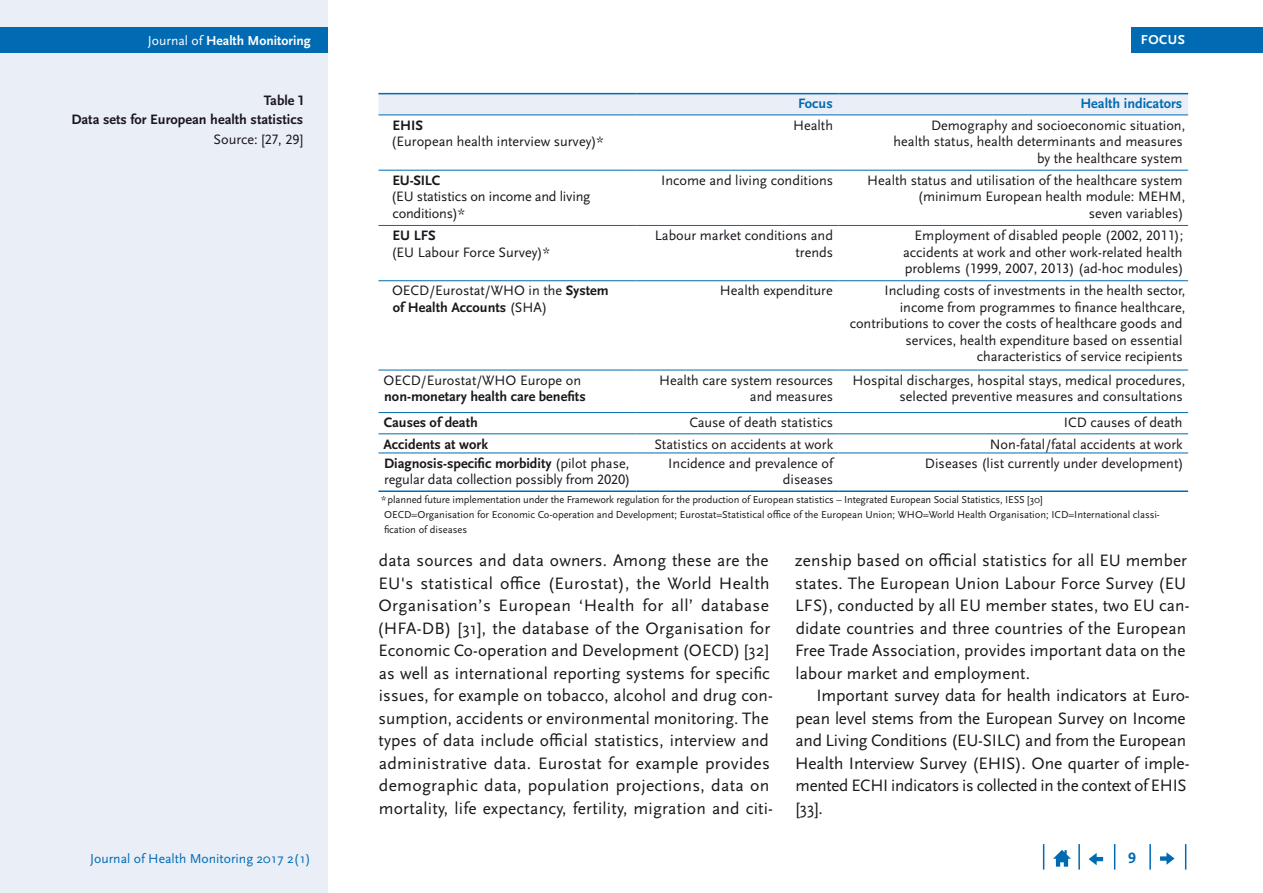
<style>
.page{position:relative;width:1263px;height:893px;background:#fff}
.page>*{position:absolute;margin:0;border:0;box-sizing:border-box;transform-origin:0 0}
.Copy{font:17.25px/22.5px "Scala Sans Pro";letter-spacing:.01em;color:#1a171c}
.Copy_Einzug{font:17.25px/22.5px "Scala Sans Pro";letter-spacing:-.01em;color:#1a171c}
.t1{font:700 15.75px "Scala Sans Pro";color:#006bb3}
.Tab_Text_r_Ziffern{font:14.25px/16.5px "Scala Sans Pro";color:#1a171c;text-align:right}
.Tab_Text_l_Einzug{font:14.25px/16.5px "Scala Sans Pro";color:#1a171c}
.Tab_Text_lb_blau{font:700 14.25px/19.5px "Scala Sans Pro";color:#1a171c}
.Tab_Text_lb{font:14.25px/16.5px "Scala Sans Pro";letter-spacing:-.01em;color:#1a171c}
.Tab_Text_rb_blau{font:700 14.25px "Scala Sans Pro";color:#006bb3}
.t2{font:13.65px "Scala Sans Pro";color:#006bb3}
.t3{font:700 13.65px "Scala Sans Pro";color:#fff}
.t4{font:700 13.5px "Scala Sans Pro";letter-spacing:.04em;color:#fff}
.t5{font:10.5px/15px "Scala Sans Pro";color:#1a171c}
.s1{font-weight:400}
.s2{font-weight:700}
</style>
<div class="page">
<div style="left:1131px;top:28px;width:132px;height:25px;background:#006bb3"></div>
<div style="left:0;top:0;width:327px;height:893px;background:#eaeef7"></div>
<div style="left:0;top:28px;width:327px;height:25px;background:#006bb3"></div>
<svg style="left:378px;top:94px;width:810px;height:21px;background:#dee7f3"></svg>
<hr style="left:378px;top:93px;width:259px;height:1px;background:#006bb3">
<hr style="left:637px;top:93px;width:201px;height:1px;background:#006bb3">
<hr style="left:838px;top:93px;width:350px;height:1px;background:#006bb3">
<hr style="left:378px;top:115px;width:259px;height:1px;background:#006bb3">
<hr style="left:637px;top:115px;width:201px;height:1px;background:#006bb3">
<hr style="left:838px;top:115px;width:350px;height:1px;background:#006bb3">
<hr style="left:378px;top:170px;width:259px;height:1px;background:#006bb3">
<hr style="left:637px;top:170px;width:201px;height:1px;background:#006bb3">
<hr style="left:838px;top:170px;width:350px;height:1px;background:#006bb3">
<hr style="left:378px;top:225px;width:259px;height:1px;background:#006bb3">
<hr style="left:637px;top:225px;width:201px;height:1px;background:#006bb3">
<hr style="left:838px;top:225px;width:350px;height:1px;background:#006bb3">
<hr style="left:378px;top:280px;width:259px;height:1px;background:#006bb3">
<hr style="left:637px;top:280px;width:201px;height:1px;background:#006bb3">
<hr style="left:838px;top:280px;width:350px;height:1px;background:#006bb3">
<hr style="left:378px;top:370px;width:259px;height:1px;background:#006bb3">
<hr style="left:637px;top:370px;width:201px;height:1px;background:#006bb3">
<hr style="left:838px;top:370px;width:350px;height:1px;background:#006bb3">
<hr style="left:378px;top:412px;width:259px;height:1px;background:#006bb3">
<hr style="left:637px;top:412px;width:201px;height:1px;background:#006bb3">
<hr style="left:838px;top:412px;width:350px;height:1px;background:#006bb3">
<hr style="left:378px;top:433px;width:259px;height:1px;background:#006bb3">
<hr style="left:637px;top:433px;width:201px;height:1px;background:#006bb3">
<hr style="left:838px;top:433px;width:350px;height:1px;background:#006bb3">
<hr style="left:378px;top:453px;width:259px;height:1px;background:#006bb3">
<hr style="left:637px;top:453px;width:201px;height:1px;background:#006bb3">
<hr style="left:838px;top:453px;width:350px;height:1px;background:#006bb3">
<hr style="left:378px;top:490px;width:259px;height:2px;background:#006bb3">
<hr style="left:637px;top:490px;width:201px;height:2px;background:#006bb3">
<hr style="left:838px;top:490px;width:350px;height:2px;background:#006bb3">
<svg style="left:1185px;top:844px;width:1px;height:26px"></svg>
<hr style="left:1149px;top:844px;width:2px;height:26px;background:#006bb3">
<svg style="left:1114px;top:844px;width:1px;height:26px"></svg>
<hr style="left:1078px;top:844px;width:2px;height:26px;background:#006bb3">
<svg style="left:1043px;top:844px;width:1px;height:26px"></svg>
<svg style="left:1053px;top:850px;width:18px;height:17px"></svg>
<svg style="left:1089px;top:853px;width:14px;height:12px"></svg>
<svg style="left:1160px;top:852px;width:14px;height:13px"></svg>
<p class="t3" style="left:148px;top:33px;width:164px"><span class="s1">Journal of</span> Health Monitoring</p>
<p class="t4" style="left:1141px;top:32px;width:46px">FOCUS</p>
<p class="Tab_Text_lb_blau" style="left:71px;top:90px;width:234px;text-align:right">Table 1<br>Data sets for European health statistics<br><span class="s1">Source: [27, 29]</span></p>
<p class="t2" style="left:90px;top:850px;width:222px">Journal of Health Monitoring 2017 2(1)</p>
<p class="Tab_Text_rb_blau" style="left:798px;top:95px;width:36px">Focus</p>
<p class="Tab_Text_rb_blau" style="left:1080px;top:95px;width:103px">Health indicators</p>
<p class="Tab_Text_l_Einzug" style="left:391px;top:117px;width:214px"><span class="s2">EHIS<br></span>(European health interview survey)*</p>
<p class="Tab_Text_r_Ziffern" style="left:793px;top:117px;width:41px">Health</p>
<p class="Tab_Text_r_Ziffern" style="left:893px;top:117px;width:293px">Demography and socioeconomic situation, health status, health determinants and measures by the healthcare system</p>
<p class="Tab_Text_l_Einzug" style="left:391px;top:172px;width:201px"><span class="s2">EU-SILC<br></span>(EU statistics on income and living conditions)*</p>
<p class="Tab_Text_r_Ziffern" style="left:661px;top:172px;width:173px">Income and living conditions</p>
<p class="Tab_Text_r_Ziffern" style="left:867px;top:172px;width:320px">Health status and utilisation of the healthcare system (minimum European health module: MEHM,<br>seven variables)</p>
<p class="Tab_Text_l_Einzug" style="left:391px;top:227px;width:160px"><span class="s2">EU LFS<br></span>(EU Labour Force Survey)*</p>
<p class="Tab_Text_r_Ziffern" style="left:655px;top:227px;width:180px">Labour market conditions and trends</p>
<p class="Tab_Text_r_Ziffern" style="left:903px;top:227px;width:282px;text-align:justify;text-indent:12px">Employment of disabled people (2002, 2011); accidents at work and other work-related health problems (1999, 2007, 2013) (ad-hoc modules)</p>
<p class="Tab_Text_l_Einzug" style="left:392px;top:283px;width:218px">OECD/Eurostat/WHO in the <span class="s2">System of Health Accounts</span> (SHA)</p>
<p class="Tab_Text_r_Ziffern" style="left:720px;top:283px;width:114px">Health expenditure</p>
<p class="Tab_Text_r_Ziffern" style="left:850px;top:283px;width:337px">Including costs of investments in the health sector, income from programmes to finance healthcare, contributions to cover the costs of healthcare goods and services, health expenditure based on essential characteristics of service recipients</p>
<p class="Tab_Text_lb_blau" style="left:384px;top:372px;width:204px;line-height:16.5px"><span class="s1">OECD/Eurostat/WHO Europe on </span>non-monetary health care benefits</p>
<p class="Tab_Text_r_Ziffern" style="left:659px;top:372px;width:176px">Health care system resources and measures</p>
<p class="Tab_Text_r_Ziffern" style="left:852px;top:372px;width:334px">Hospital discharges, hospital stays, medical procedures, selected preventive measures and consultations</p>
<p class="Tab_Text_lb_blau" style="left:384px;top:413px;width:95px">Causes of death</p>
<p class="Tab_Text_r_Ziffern" style="left:689px;top:414px;width:145px">Cause of death statistics</p>
<p class="Tab_Text_r_Ziffern" style="left:1064px;top:414px;width:120px">ICD causes of death</p>
<p class="Tab_Text_lb_blau" style="left:383px;top:434px;width:106px">Accidents at work</p>
<p class="Tab_Text_r_Ziffern" style="left:654px;top:436px;width:180px">Statistics on accidents at work</p>
<p class="Tab_Text_r_Ziffern" style="left:990px;top:436px;width:194px">Non-fatal/fatal accidents at work</p>
<p class="Tab_Text_lb" style="left:384px;top:455px;width:248px"><span class="s2">Diagnosis-specific morbidity</span> (pilot phase, regular data collection possibly from 2020)</p>
<p class="Tab_Text_r_Ziffern" style="left:668px;top:455px;width:166px">Incidence and prevalence of diseases</p>
<p class="Tab_Text_r_Ziffern" style="left:925px;top:455px;width:260px">Diseases (list currently under development)</p>
<p class="t5" style="left:381px;top:492px;width:780px">* planned future implementation under the Framework regulation for the production of European statistics – Integrated European Social Statistics, IESS [30]<br>OECD=Organisation for Economic Co-operation and Development; Eurostat=Statistical office of the European Union; WHO=World Health Organisation; ICD=International classi&shy;fication of diseases</p>
<p class="Copy" style="left:377px;top:549px;width:397px">data sources and data owners. Among these are the EU's statistical office (Eurostat), the World Health Organisation’s European ‘Health for all’ database (HFA-DB) [31], the database of the Organisation for Economic Co-operation and Development (OECD) [32] as well as international reporting systems for specific issues, for example on tobacco, alcohol and drug con&shy;sumption, accidents or environmental monitoring. The types of data include official statistics, interview and administrative data. Eurostat for example provides demographic data, population projections, data on mortality, life expectancy, fertility, migration and citi-</p>
<p class="Copy" style="left:795px;top:549px;width:396px">zenship based on official statistics for all EU member states. The European Union Labour Force Survey (EU LFS), conducted by all EU member states, two EU can&shy;didate countries and three countries of the European Free Trade Association, provides important data on the labour market and employment.</p>
<p class="Copy_Einzug" style="left:795px;top:684px;width:396px;text-indent:21px">Important survey data for health indicators at Euro&shy;pean level stems from the European Survey on Income and Living Conditions (EU-SILC) and from the European Health Interview Survey (EHIS). One quarter of imple&shy;mented ECHI indicators is collected in the context of EHIS [33].</p>
<p class="t1" style="left:1128px;top:849px;width:9px">9</p>
</div>
